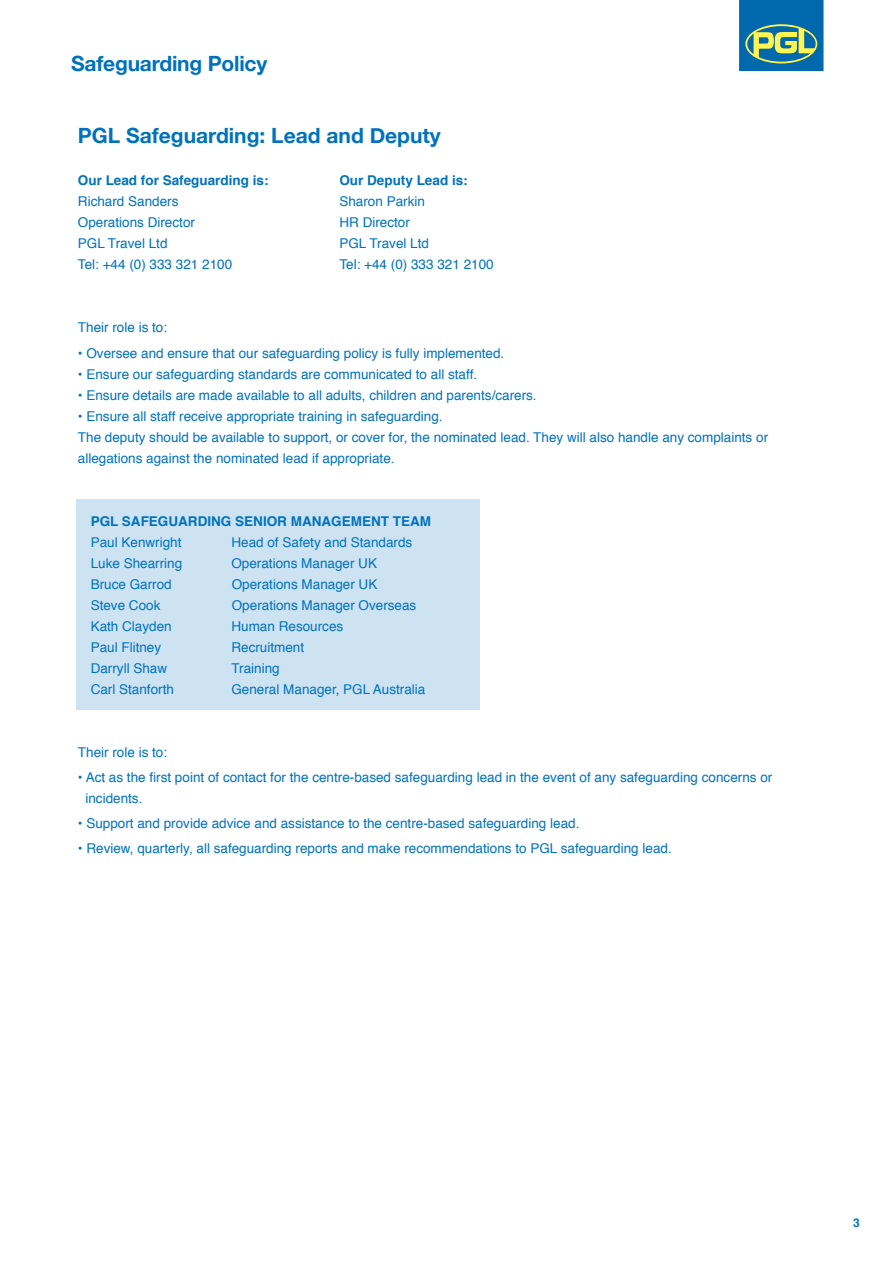
<style>
.page{position:relative;width:893px;height:1263px;background:#fff}
.page>*{position:absolute;margin:0;border:0;box-sizing:border-box;transform-origin:0 0}
.t1{font:700 21px "Helvetica Neue";color:#0072bc}
.t2{font:13.5px/21px "Helvetica";color:#0072bc}
.t3{font:700 13.5px "Helvetica";color:#0072bc}
.t4{font:700 12px "Helvetica";color:#0072bc}
</style>
<div class="page">
<div style="left:77px;top:500px;width:403px;height:210px;background:#cde3f1"></div>
<svg style="left:739px;top:0;width:84px;height:71px;background:#2f829a"></svg>
<h1 class="t1" style="left:71px;top:47px;width:198px">Safeguarding Policy</h1>
<h1 class="t1" style="left:78px;top:119px;width:15px">PGL</h1>
<h1 class="t1" style="left:126px;top:119px;width:316px">Safeguarding: Lead and Deputy</h1>
<p class="t3" style="left:78px;top:170px;width:192px">Our Lead for Safeguarding is:</p>
<p class="t3" style="left:339px;top:170px;width:130px">Our Deputy Lead is:</p>
<p class="t2" style="left:78px;top:191px;width:102px">Richard Sanders</p>
<p class="t2" style="left:339px;top:191px;width:87px">Sharon Parkin</p>
<p class="t2" style="left:78px;top:212px;width:119px">Operations Director</p>
<p class="t2" style="left:339px;top:212px;width:72px">HR Director</p>
<p class="t2" style="left:78px;top:233px;width:91px">PGL Travel Ltd</p>
<p class="t2" style="left:339px;top:233px;width:91px">PGL Travel Ltd</p>
<p class="t2" style="left:78px;top:254px;width:156px">Tel: +44 (0) 333 321 2100</p>
<p class="t2" style="left:339px;top:254px;width:156px">Tel: +44 (0) 333 321 2100</p>
<p class="t2" style="left:78px;top:317px;width:91px">Their role is to:</p>
<p class="t2" style="left:78px;top:343px;width:428px">• Oversee and ensure that our safeguarding policy is fully implemented.</p>
<p class="t2" style="left:78px;top:364px;width:401px">• Ensure our safeguarding standards are communicated to all staff.</p>
<p class="t2" style="left:78px;top:385px;width:460px">• Ensure details are made available to all adults, children and parents/carers.</p>
<p class="t2" style="left:78px;top:406px;width:692px">• Ensure all staff receive appropriate training in safeguarding.<br>The deputy should be available to support, or cover for, the nominated lead. They will also handle any complaints or allegations against the nominated lead if appropriate.</p>
<p class="t3" style="left:91px;top:510px;width:342px">PGL SAFEGUARDING SENIOR MANAGEMENT TEAM</p>
<p class="t2" style="left:91px;top:532px;width:92px">Paul Kenwright</p>
<p class="t2" style="left:231px;top:532px;width:182px">Head of Safety and Standards</p>
<p class="t2" style="left:91px;top:553px;width:93px">Luke Shearring</p>
<p class="t2" style="left:231px;top:553px;width:147px">Operations Manager UK</p>
<p class="t2" style="left:91px;top:574px;width:83px">Bruce Garrod</p>
<p class="t2" style="left:232px;top:574px;width:147px">Operations Manager UK</p>
<p class="t2" style="left:91px;top:595px;width:71px">Steve Cook</p>
<p class="t2" style="left:232px;top:595px;width:186px">Operations Manager Overseas</p>
<p class="t2" style="left:91px;top:616px;width:83px">Kath Clayden</p>
<p class="t2" style="left:231px;top:616px;width:113px">Human Resources</p>
<p class="t2" style="left:91px;top:637px;width:72px">Paul Flitney</p>
<p class="t2" style="left:231px;top:637px;width:74px">Recruitment</p>
<p class="t2" style="left:91px;top:658px;width:78px">Darryll Shaw</p>
<p class="t2" style="left:231px;top:658px;width:50px">Training</p>
<p class="t2" style="left:91px;top:679px;width:85px">Carl Stanforth</p>
<p class="t2" style="left:231px;top:679px;width:195px">General Manager, PGL Australia</p>
<p class="t2" style="left:78px;top:742px;width:91px">Their role is to:</p>
<p class="t2" style="left:85px;top:767px;width:688px;text-indent:-8px">• Act as the first point of contact for the centre-based safeguarding lead in the event of any safeguarding concerns or incidents.</p>
<p class="t2" style="left:78px;top:813px;width:503px">• Support and provide advice and assistance to the centre-based safeguarding lead.</p>
<p class="t2" style="left:78px;top:839px;width:595px">• Review, quarterly, all safeguarding reports and make recommendations to PGL safeguarding lead.</p>
<p class="t4" style="left:853px;top:1213px;width:8px">3</p>
</div>
